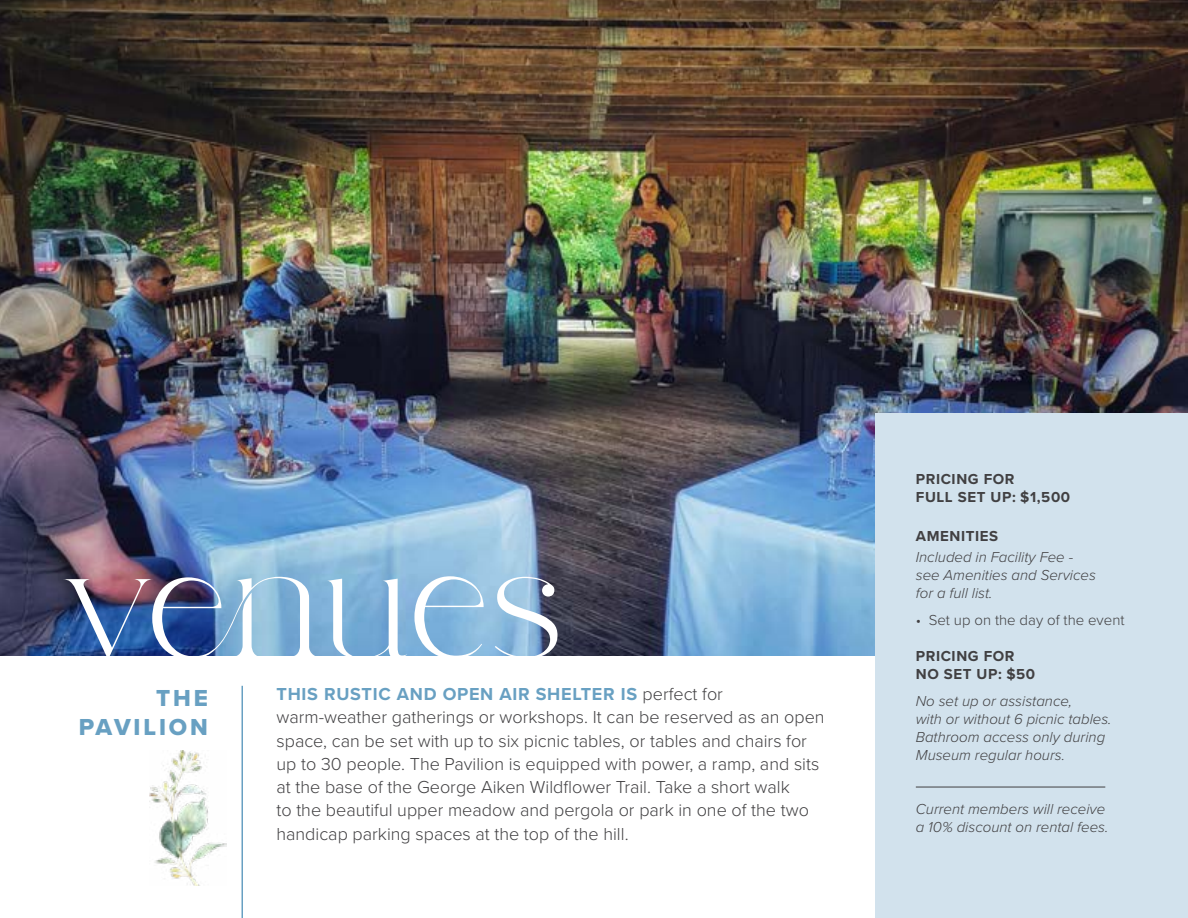
<style>
.page{position:relative;width:1188px;height:918px;background:#fff}
.page>*{position:absolute;margin:0;border:0;box-sizing:border-box;transform-origin:0 0}
.t1{font:24px/28.8px "Proxima Nova Extrabld";letter-spacing:.12em;color:#68a0c2;text-align:right}
.t2{font:300 18px/23.2px "Proxima Nova";color:#414042}
.t3{font:italic 300 15px/18px "Proxima Nova";color:#414042}
.t4{font:700 15px/18px "Proxima Nova";letter-spacing:.04em;color:#414042}
.t5{font:300 15px "Proxima Nova";color:#414042}
.s1{font-weight:700;color:#68a0c2}
</style>
<div class="page">
<img style="left:0;top:0;width:1188px;height:656px">
<svg style="left:63px;top:576px;width:495px;height:80px;background:#84a3c6"></svg>
<hr style="left:242px;top:686px;width:1px;height:232px;background:#68a0c2">
<div style="left:875px;top:414px;width:313px;height:504px;background:#d2e2ed"></div>
<hr style="left:916px;top:787px;width:189px;height:1px;background:#414042">
<img style="left:150px;top:750px;width:76px;height:135px">
<h1 class="t1" style="left:79px;top:683px;width:131px">THE<br>PAVILION</h1>
<p class="t2" style="left:276px;top:681px;width:550px"><span class="s1">THIS RUSTIC AND OPEN AIR SHELTER IS</span> perfect for warm-weather gatherings or workshops. It can be reserved as an open space, can be set with up to six picnic tables, or tables and chairs for up to 30 people. The Pavilion is equipped with power, a ramp, and sits at the base of the George Aiken Wildflower Trail. Take a short walk<br>to the beautiful upper meadow and pergola or park in one of the two handicap parking spaces at the top of the hill.</p>
<p class="t4" style="left:916px;top:469px;width:156px">PRICING FOR<br>FULL SET UP: $1,500</p>
<p class="t4" style="left:916px;top:527px;width:84px">AMENITIES</p>
<p class="t3" style="left:916px;top:548px;width:182px">Included in Facility Fee - see Amenities and Services for a full list.</p>
<p class="t5" style="left:916px;top:609px;width:210px">• Set up on the day of the event</p>
<p class="t4" style="left:916px;top:647px;width:121px">PRICING FOR<br>NO SET UP: $50</p>
<p class="t3" style="left:916px;top:692px;width:197px">No set up or assistance,<br>with or without 6 picnic tables.<br>Bathroom access only during<br>Museum regular hours.</p>
<p class="t3" style="left:916px;top:800px;width:194px">Current members will receive a 10% discount on rental fees.</p>
</div>
